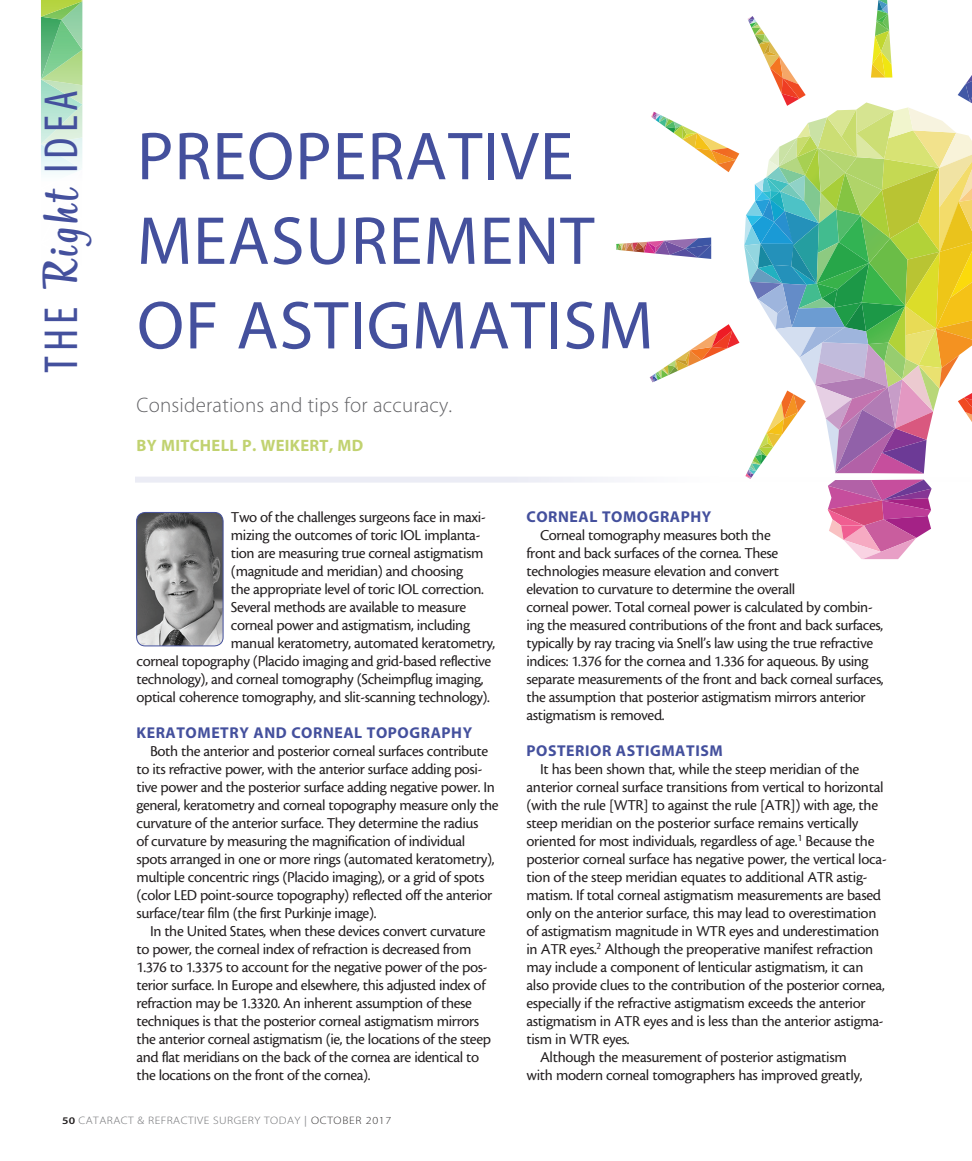
<style>
.page{position:relative;width:972px;height:1161px;background:#fff}
.page>*{position:absolute;margin:0;border:0;box-sizing:border-box;transform-origin:0 0}
.headline{font:68.4px/84.6px "Myriad MM 400 600";letter-spacing:.015em;color:#44509d}
.t1{font:48px "Myriad MM 400 300";letter-spacing:.1em;color:#44509d}
.deck{font:21px "Myriad MM 215 600";letter-spacing:.01em;color:#636366}
.author{font:16.5px "Myriad MM 700 600";letter-spacing:.02em;color:#c1d270}
.body{font:15.75px/18px "Cronos MM 408 10";letter-spacing:-.025em;color:#231f20}
.body_first{font:15.75px "Cronos MM 408 10";letter-spacing:-.025em;color:#231f20}
.subhead{font:15.75px "Myriad MM 700 600";letter-spacing:.035em;color:#44509d}
.t2{font:10.8px "Myriad MM 215 600";letter-spacing:.04em;color:#6c6d70;scale:1.11 1}
.s1{font-family:"Bistro Script"}
.s2{font-family:"Myriad MM 565 600";font-size:10.2px;color:#231f20}
.s3{font-family:"Myriad MM 400 600";color:#939598}
.s4{color:#312f30}
</style>
<div class="page">
<svg style="left:41px;top:0;width:41px;height:174px;background:#aeddb2"></svg>
<div style="left:135px;top:477px;width:836px;height:6px;background:#ebecf5"></div>
<img style="left:137px;top:512px;width:86px;height:134px">
<div style="left:136px;top:512px;width:87px;height:134px;border:1px solid #44509d;border-radius:9px"></div>
<svg style="left:616px;top:0;width:356px;height:559px"></svg>
<h2 class="t1" style="left:38px;top:373px;width:284px;rotate:-90deg">THE <span class="s1">Right</span> IDEA</h2>
<p class="headline" style="left:137px;top:118px;width:518px">PREOPERATIVE<br>MEASUREMENT<br>OF ASTIGMATISM</p>
<p class="deck" style="left:136px;top:394px;width:317px">Considerations and tips for accuracy.</p>
<p class="author" style="left:136px;top:437px;width:228px">BY MITCHELL P. WEIKERT, MD</p>
<p class="body_first" style="left:231px;top:509px;width:256px">Two of the challenges surgeons face in maxi-</p>
<p class="body_first" style="left:231px;top:527px;width:251px">mizing the outcomes of toric IOL implanta-</p>
<p class="body_first" style="left:231px;top:545px;width:254px">tion are measuring true corneal astigmatism</p>
<p class="body_first" style="left:231px;top:563px;width:234px">(magnitude and meridian) and choosing</p>
<p class="body_first" style="left:231px;top:581px;width:255px">the appropriate level of toric IOL correction.</p>
<p class="body_first" style="left:231px;top:599px;width:237px">Several methods are available to measure</p>
<p class="body_first" style="left:231px;top:617px;width:241px">corneal power and astigmatism, including</p>
<p class="body_first" style="left:231px;top:635px;width:266px">manual keratometry, automated keratometry,</p>
<p class="body_first" style="left:136px;top:653px;width:356px">corneal topography (Placido imaging and grid-based reflective</p>
<p class="body_first" style="left:136px;top:671px;width:349px">technology), and corneal tomography (Scheimpflug imaging,</p>
<p class="body_first" style="left:136px;top:689px;width:355px">optical coherence tomography, and slit-scanning technology).</p>
<p class="subhead" style="left:136px;top:725px;width:337px">KERATOMETRY AND CORNEAL TOPOGRAPHY</p>
<p class="body" style="left:136px;top:742px;width:364px;text-indent:14px">Both the anterior and posterior corneal surfaces contribute to its refractive power, with the anterior surface adding posi&shy;tive power and the posterior surface adding negative power. In general, keratometry and corneal topography measure only the curvature of the anterior surface. They determine the radius<br>of curvature by measuring the magnification of individual spots arranged in one or more rings (automated keratometry), multiple concentric rings (Placido imaging), or a grid of spots (color LED point-source topography) reflected off the anterior surface/tear film (the first Purkinje image).</p>
<p class="body" style="left:136px;top:922px;width:356px;text-indent:14px">In the United States, when these devices convert curvature to power, the corneal index of refraction is decreased from 1.376 to 1.3375 to account for the negative power of the pos&shy;terior surface. In Europe and elsewhere, this adjusted index of refraction may be 1.3320. An inherent assumption of these techniques is that the posterior corneal astigmatism mirrors the anterior corneal astigmatism (ie, the locations of the steep and flat meridians on the back of the cornea are identical to the locations on the front of the cornea).</p>
<p class="subhead" style="left:526px;top:509px;width:186px">CORNEAL TOMOGRAPHY</p>
<p class="body" style="left:526px;top:526px;width:359px;text-indent:14px">Corneal tomography measures both the<br>front and back surfaces of the cornea. These<br>technologies measure elevation and convert<br>elevation to curvature to determine the overall<br>corneal power. Total corneal power is calculated by combin&shy;ing the measured contributions of the front and back surfaces, typically by ray tracing via Snell’s law using the true refractive indices: 1.376 for the cornea and 1.336 for aqueous. By using separate measurements of the front and back corneal surfaces, the assumption that posterior astigmatism mirrors anterior astigmatism is removed.</p>
<p class="subhead" style="left:526px;top:743px;width:198px">POSTERIOR ASTIGMATISM</p>
<p class="body" style="left:526px;top:760px;width:362px;text-indent:14px">It has been shown that, while the steep meridian of the anterior corneal surface transitions from vertical to horizontal (with the rule [WTR] to against the rule [ATR]) with age, the steep meridian on the posterior surface remains vertically oriented for most individuals, regardless of age.<sup>1</sup> Because the posterior corneal surface has negative power, the vertical loca&shy;tion of the steep meridian equates to additional ATR astig&shy;matism. If total corneal astigmatism measurements are based only on the anterior surface, this may lead to overestimation of astigmatism magnitude in WTR eyes and underestimation in ATR eyes.<sup>2</sup> Although the preoperative manifest refraction may include a component of lenticular astigmatism, it can also provide clues to the contribution of the posterior cornea, especially if the refractive astigmatism exceeds the anterior astigmatism in ATR eyes and is less than the anterior astigma&shy;tism in WTR eyes.</p>
<p class="body" style="left:526px;top:1048px;width:338px;text-align:center">Although the measurement of posterior astigmatism with modern corneal tomographers has improved greatly,</p>
<p class="t2" style="left:62px;top:1115px;width:298px"><span class="s2">50</span> CATARACT &amp; REFRACTIVE SURGERY TODAY <span class="s3">|</span> <span class="s4">OCTOBER 2017</span></p>
</div>
